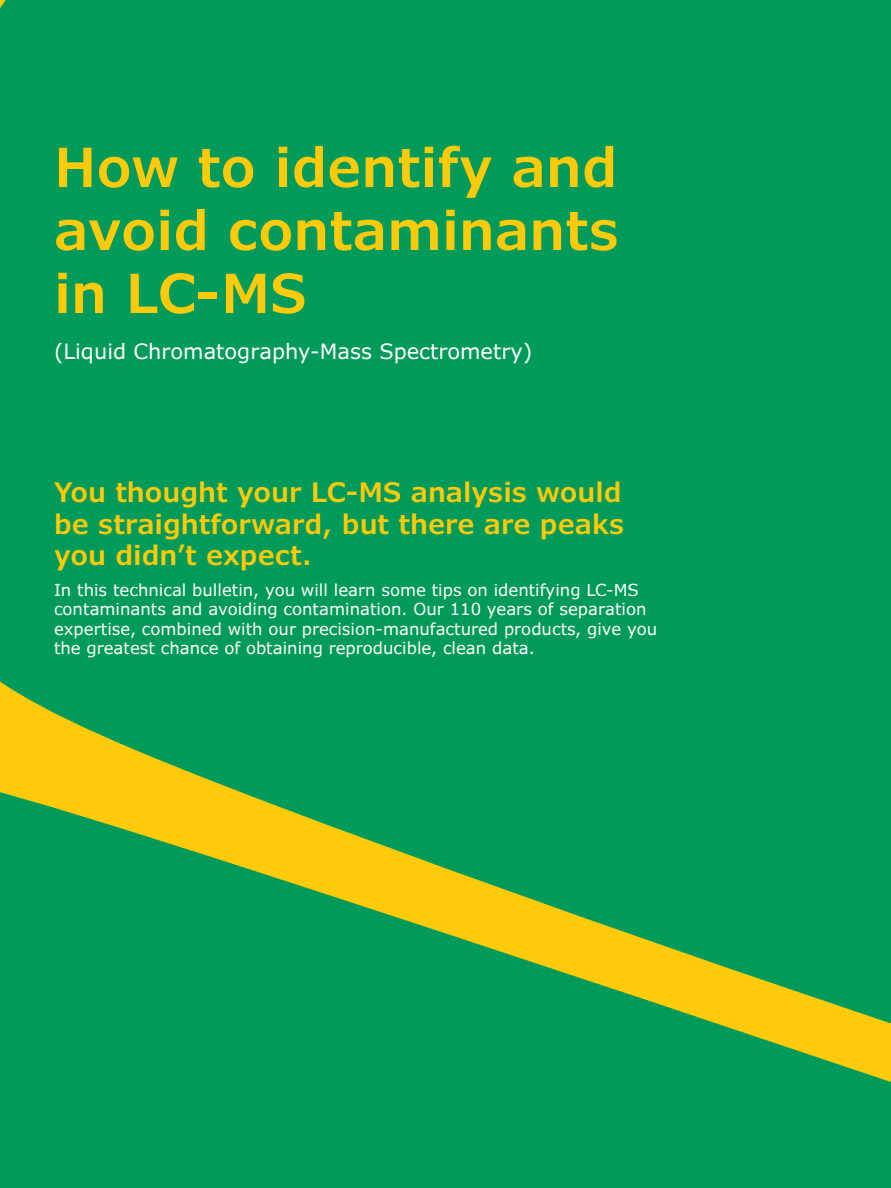
<style>
.page{position:relative;width:891px;height:1188px;background:#009a5a}
.page>*{position:absolute;margin:0;border:0;box-sizing:border-box;transform-origin:0 0}
.t1{font:600 54px/63px "Verdana Pro";color:#feca0a;text-align:justify}
.t2{font:600 27px/31.5px "Verdana Pro";color:#feca0a;text-align:justify}
.t3{font:21px "Verdana Pro";color:#fff}
.t4{font:16.5px/19.5px "Verdana Pro";color:#fff}
</style>
<div class="page">
<h1 class="t1" style="left:54px;top:136px;width:567px">How to identify and avoid contaminants in LC-MS</h1>
<p class="t3" style="left:54px;top:338px;width:480px">(Liquid Chromatography-Mass Spectrometry)</p>
<h2 class="t2" style="left:54px;top:477px;width:572px">You thought your LC-MS analysis would be straightforward, but there are peaks you didn’t expect.</h2>
<p class="t4" style="left:54px;top:580px;width:605px">In this technical bulletin, you will learn some tips on identifying LC-MS contaminants and avoiding contamination. Our 110 years of separation expertise, combined with our precision-manufactured products, give you the greatest chance of obtaining reproducible, clean data.</p>
</div>
